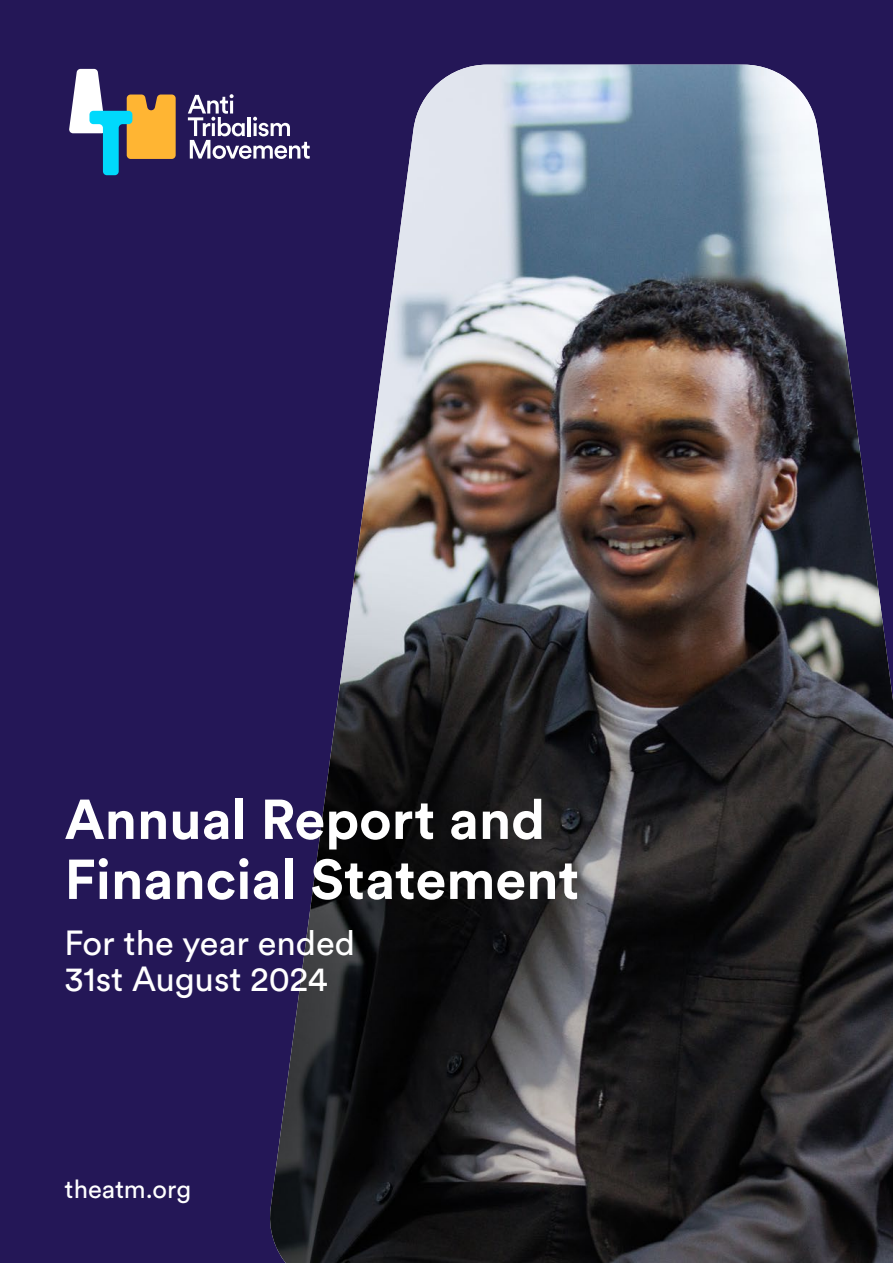
<style>
.page{position:relative;width:893px;height:1263px;background:#241757}
.page>*{position:absolute;margin:0;border:0;box-sizing:border-box;transform-origin:0 0}
.Table_Body_Left{font:700 55.5px/60px "Circular Std";color:#fff}
.Table_Body_Left-2{font:34.5px/36px "Circular Std";color:#fff}
.Table_Body_Left-3{font:25.5px "Circular Std";color:#fff}
</style>
<div class="page">
<img style="left:270px;top:65px;width:623px;height:1198px">
<svg style="left:69px;top:69px;width:107px;height:106px"></svg>
<svg style="left:188px;top:94px;width:122px;height:65px"></svg>
<p class="Table_Body_Left" style="left:65px;top:788px;width:516px">Annual Report and<br>Financial Statement</p>
<p class="Table_Body_Left-2" style="left:65px;top:924px;width:292px">For the year ended<br>31st August 2024</p>
<p class="Table_Body_Left-3" style="left:65px;top:1174px;width:128px">theatm.org</p>
</div>
